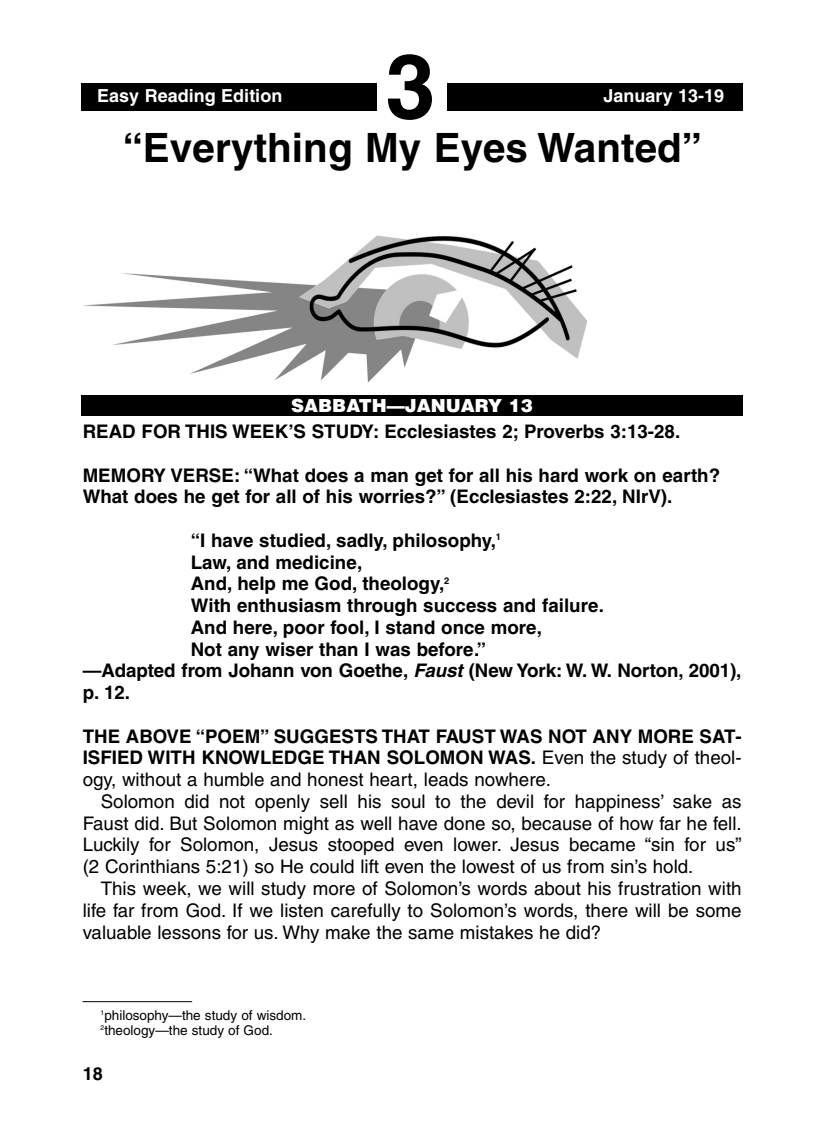
<style>
.page{position:relative;width:824px;height:1148px;background:#fff}
.page>*{position:absolute;margin:0;border:0;box-sizing:border-box;transform-origin:0 0}
.t1{font:700 90px "Helvetica";color:#000}
.t2{font:700 40.5px "Helvetica";color:#000}
.t3{font:700 18.75px/21.8px "Helvetica";color:#000}
.t4{font:18.75px/21.8px "Helvetica";color:#000;text-align:justify}
.t5{font:700 18px "Helvetica";color:#fff}
.t6{font:900 18px "Helvetica";color:#fff}
.t7{font:700 18px "Helvetica";color:#000}
.t8{font:13.5px/15.8px "Helvetica";color:#000}
.s1{font-style:italic}
.s2{font-weight:400}
</style>
<div class="page">
<div style="left:81px;top:84px;width:661px;height:27px;background:#000"></div>
<div style="left:377px;top:45px;width:69px;height:79px;background:#fff"></div>
<div style="left:81px;top:395px;width:661px;height:20px;background:#000"></div>
<img style="left:83px;top:235px;width:504px;height:148px">
<hr style="left:82px;top:1001px;width:110px;height:1px;background:#000">
<h1 class="t1" style="left:385px;top:51px;width:52px">3</h1>
<p class="t5" style="left:97px;top:89px;width:187px">Easy Reading Edition</p>
<p class="t5" style="left:603px;top:89px;width:122px">January 13-19</p>
<h2 class="t2" style="left:123px;top:131px;width:581px">“Everything My Eyes Wanted”</h2>
<p class="t6" style="left:291px;top:395px;width:243px">SABBATH—JANUARY 13</p>
<p class="t3" style="left:83px;top:422px;width:599px">READ FOR THIS WEEK’S STUDY: Ecclesiastes 2; Proverbs 3:13-28.</p>
<p class="t3" style="left:83px;top:465px;width:639px">MEMORY VERSE: “What does a man get for all his hard work on earth?<br>What does he get for all of his worries?” (Ecclesiastes 2:22, NIrV).</p>
<p class="t3" style="left:191px;top:531px;width:312px">“I have studied, sadly, philosophy,<sup>1</sup></p>
<p class="t3" style="left:191px;top:552px;width:173px">Law, and medicine,</p>
<p class="t3" style="left:191px;top:574px;width:260px">And, help me God, theology,<sup>2</sup></p>
<p class="t3" style="left:191px;top:596px;width:415px">With enthusiasm through success and failure.</p>
<p class="t3" style="left:191px;top:618px;width:353px">And here, poor fool, I stand once more,</p>
<p class="t3" style="left:191px;top:639px;width:297px">Not any wiser than I was before.”</p>
<p class="t3" style="left:83px;top:661px;width:660px">—Adapted from Johann von Goethe, <span class="s1">Faust</span> (New York: W. W. Norton, 2001),</p>
<p class="t3" style="left:83px;top:683px;width:49px">p. 12.</p>
<p class="t3" style="left:83px;top:726px;width:660px;text-align:justify">THE ABOVE “POEM” SUGGESTS THAT FAUST WAS NOT ANY MORE SAT-ISFIED WITH KNOWLEDGE THAN SOLOMON WAS. <span class="s2">Even the study of theol&shy;ogy, without a humble and honest heart, leads nowhere.</span></p>
<p class="t4" style="left:83px;top:792px;width:660px;text-indent:18px">Solomon did not openly sell his soul to the devil for happiness’ sake as Faust did. But Solomon might as well have done so, because of how far he fell.<br>Luckily for Solomon, Jesus stooped even lower. Jesus became “sin for us” (2 Corinthians 5:21) so He could lift even the lowest of us from sin’s hold.</p>
<p class="t4" style="left:83px;top:879px;width:660px;text-indent:18px">This week, we will study more of Solomon’s words about his frustration with life far from God. If we listen carefully to Solomon’s words, there will be some valuable lessons for us. Why make the same mistakes he did?</p>
<p class="t8" style="left:101px;top:1008px;width:207px"><sup>1</sup>philosophy—the study of wisdom.<br><sup>2</sup>theology—the study of God.</p>
<p class="t7" style="left:83px;top:1066px;width:22px">18</p>
</div>
